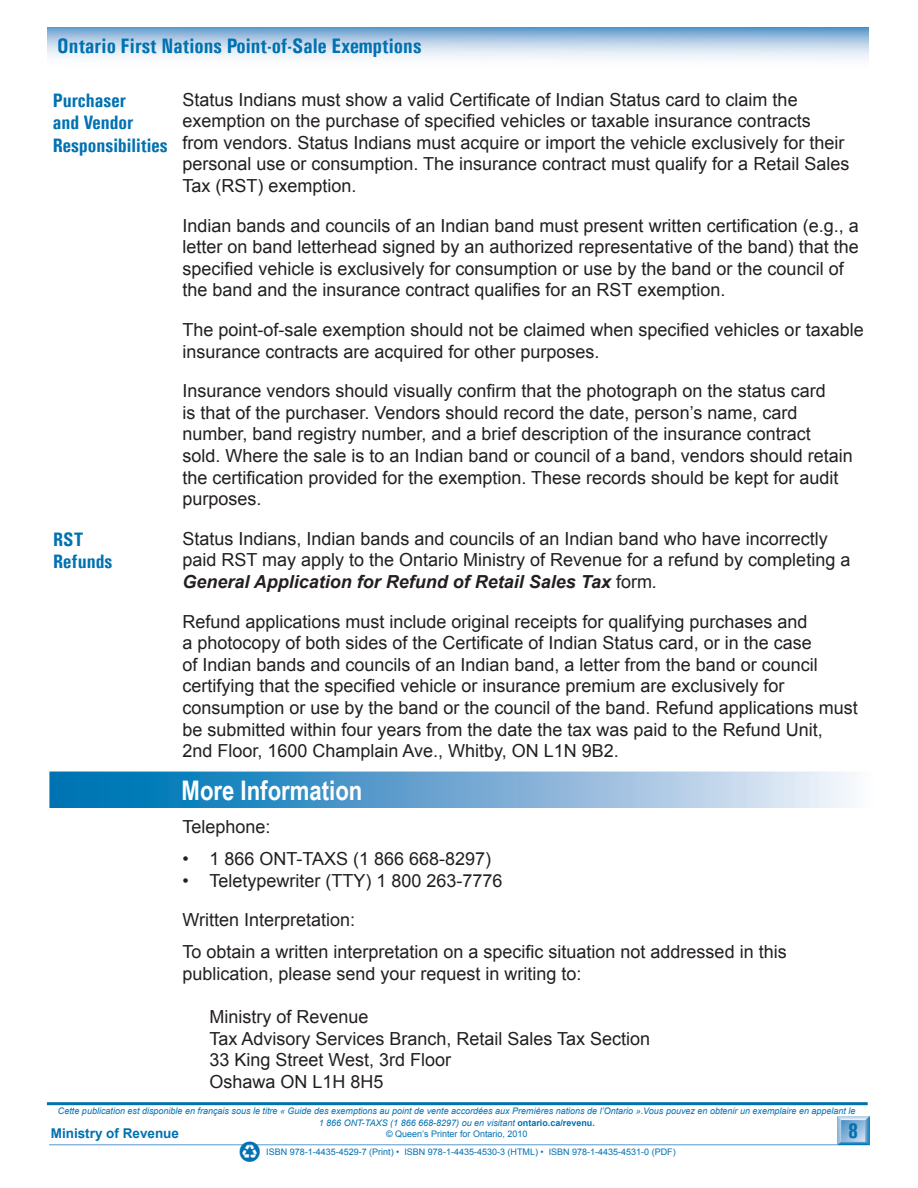
<style>
.page{position:relative;width:918px;height:1188px;background:#fff}
.page>*{position:absolute;margin:0;border:0;box-sizing:border-box;transform-origin:0 0}
.t1{font:700 27px "Arial Narrow";color:#fff}
.t2{font:700 21px "Univers Condensed";color:#0071b1}
.t3{font:700 19.5px/22.5px "Univers Condensed";color:#0071b1}
.t4{font:18px/21.6px "Arial";color:#231f20}
.t5{font:700 13.5px "Arial";color:#0071b1}
.t6{font:italic 9px/12px "Arial";color:#0071b1;text-align:center}
.t7{font:9px "Arial";color:#0071b1}
.s1{font-weight:700;font-style:italic}
.s2{font-style:italic}
.s3{font-weight:700;font-style:normal}
</style>
<div class="page">
<hr style="left:49px;top:1144px;width:821px;height:1px;background:#589acb">
<img style="left:838px;top:1116px;width:31px;height:29px">
<img style="left:48px;top:27px;width:820px;height:33px">
<img style="left:50px;top:771px;width:804px;height:36px">
<hr style="left:47px;top:1102px;width:821px;height:3px;background:#0071b1">
<p class="t2" style="left:57px;top:33px;width:366px">Ontario First Nations Point-of-Sale Exemptions</p>
<p class="t4" style="left:182px;top:89px;width:668px">Status Indians must show a valid Certificate of Indian Status card to claim the exemption on the purchase of specified vehicles or taxable insurance contracts from vendors. Status Indians must acquire or import the vehicle exclusively for their personal use or consumption. The insurance contract must qualify for a Retail Sales Tax (RST) exemption.</p>
<p class="t4" style="left:182px;top:215px;width:678px">Indian bands and councils of an Indian band must present written certification (e.g., a letter on band letterhead signed by an authorized representative of the band) that the specified vehicle is exclusively for consumption or use by the band or the council of the band and the insurance contract qualifies for an RST exemption.</p>
<p class="t4" style="left:182px;top:319px;width:683px">The point-of-sale exemption should not be claimed when specified vehicles or taxable insurance contracts are acquired for other purposes.</p>
<p class="t4" style="left:182px;top:380px;width:672px">Insurance vendors should visually confirm that the photograph on the status card<br>is that of the purchaser. Vendors should record the date, person’s name, card number, band registry number, and a brief description of the insurance contract sold. Where the sale is to an Indian band or council of a band, vendors should retain the certification provided for the exemption. These records should be kept for audit purposes.</p>
<p class="t4" style="left:182px;top:528px;width:669px">Status Indians, Indian bands and councils of an Indian band who have incorrectly paid RST may apply to the Ontario Ministry of Revenue for a refund by completing a<br><span class="s1">General Application for Refund of Retail Sales Tax</span> form<span class="s2">.</span></p>
<p class="t4" style="left:182px;top:611px;width:677px">Refund applications must include original receipts for qualifying purchases and<br>a photocopy of both sides of the Certificate of Indian Status card, or in the case<br>of Indian bands and councils of an Indian band, a letter from the band or council certifying that the specified vehicle or insurance premium are exclusively for consumption or use by the band or the council of the band. Refund applications must be submitted within four years from the date the tax was paid to the Refund Unit,<br>2nd Floor, 1600 Champlain Ave., Whitby, ON L1N 9B2.</p>
<p class="t3" style="left:53px;top:89px;width:117px">Purchaser<br>and Vendor<br>Responsibilities</p>
<p class="t3" style="left:53px;top:527px;width:61px">RST<br>Refunds</p>
<h1 class="t1" style="left:182px;top:775px;width:182px">More Information</h1>
<p class="t4" style="left:182px;top:816px;width:90px">Telephone:</p>
<p class="t4" style="left:182px;top:848px;width:310px">• 1 866 ONT-TAXS (1 866 668-8297)</p>
<p class="t4" style="left:182px;top:870px;width:322px">• Teletypewriter (TTY) 1 800 263-7776</p>
<p class="t4" style="left:182px;top:904px;width:606px;line-height:32.1px">Written Interpretation:<br>To obtain a written interpretation on a specific situation not addressed in this</p>
<p class="t4" style="left:182px;top:963px;width:401px">publication, please send your request in writing to:</p>
<p class="t4" style="left:209px;top:1006px;width:442px">Ministry of Revenue<br>Tax Advisory Services Branch, Retail Sales Tax Section<br>33 King Street West, 3rd Floor<br>Oshawa ON L1H 8H5</p>
<p class="t6" style="left:58px;top:1105px;width:799px">Cette publication est disponible en français sous le titre « Guide des exemptions au point de vente accordées aux Premières nations de l’Ontario ».Vous pouvez en obtenir un exemplaire en appelant le<br>1 866 ONT-TAXS (1 866 668-8297) ou en visitant <span class="s3">ontario.ca/revenu.</span></p>
<p class="t7" style="left:386px;top:1129px;width:143px">© Queen’s Printer for Ontario, 2010</p>
<p class="t7" style="left:238px;top:1147px;width:439px">❖ ISBN 978-1-4435-4529-7 (Print) • ISBN 978-1-4435-4530-3 (HTML) • ISBN 978-1-4435-4531-0 (PDF)</p>
<p class="t5" style="left:51px;top:1126px;width:130px">Ministry of Revenue</p>
<p class="t2" style="left:848px;top:1118px;width:12px">8</p>
</div>
